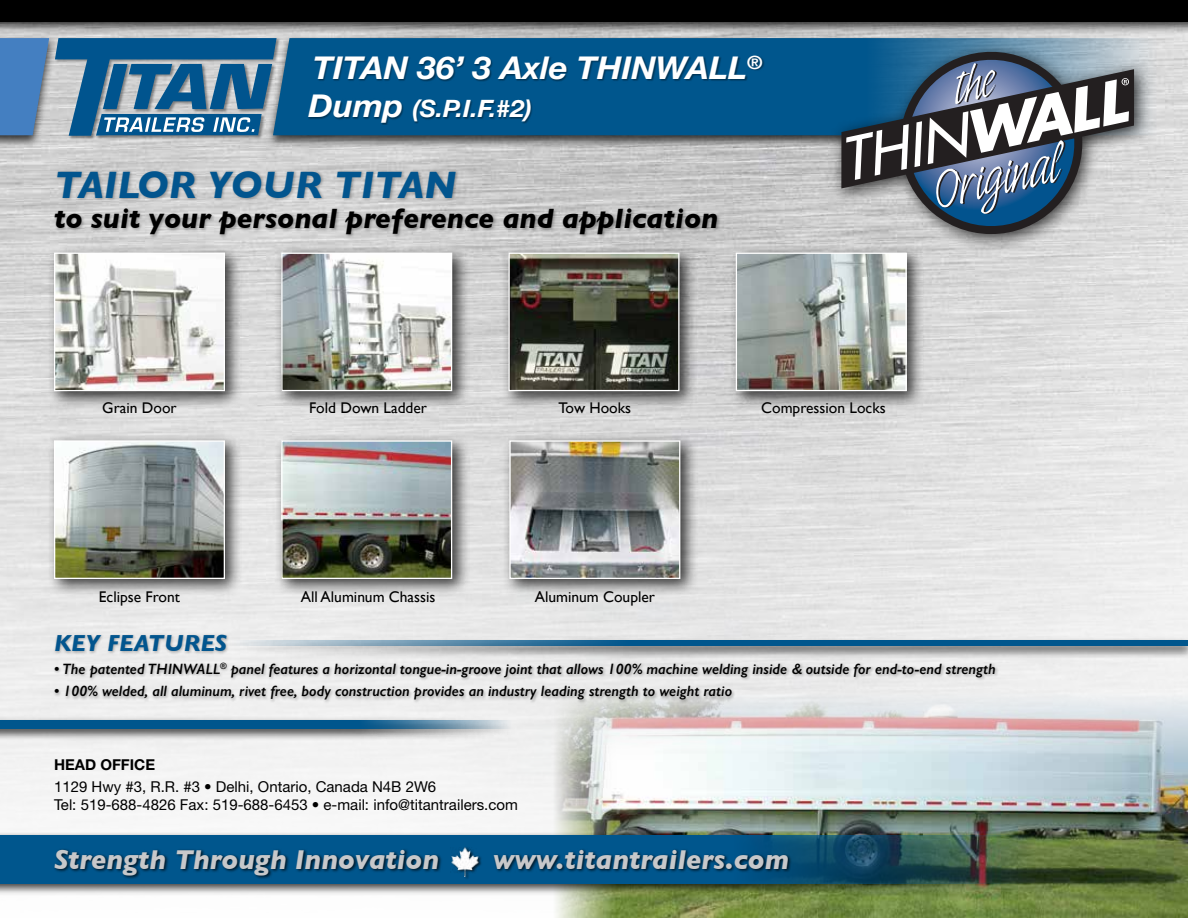
<style>
.page{position:relative;width:1188px;height:918px;background:#fff}
.page>*{position:absolute;margin:0;border:0;box-sizing:border-box;transform-origin:0 0}
.t1{font:italic 700 39px "Gill Sans";color:#02558e}
.t2{font:italic 700 31.5px "Helvetica Neue";color:#fff;scale:1.05 1}
.t3{font:italic 700 28.5px "Gill Sans";color:#000}
.t4{font:italic 700 27.9px "Gill Sans";color:#c7c8ca}
.t5{font:italic 700 24px "Helvetica Neue";color:#fff;scale:1.05 1}
.t6{font:italic 700 23.7px "Gill Sans";color:#02558e}
.t7{font:15.45px "Gill Sans";color:#000}
.t8{font:italic 600 15px "Gill Sans";color:#000}
.t9{font:15px/18px "Helvetica Neue";color:#000}
.t10{font:700 15px "Helvetica Neue";color:#000}
.s1{font-size:31.5px}
</style>
<div class="page">
<img style="left:554px;top:659px;width:634px;height:259px">
<div style="left:0;top:34px;width:57px;height:114px;background:#000;opacity:.75"></div>
<svg style="left:0;top:38px;width:49px;height:97px;background:#5586bd"></svg>
<div style="left:0;top:0;width:1188px;height:34px;background:#000;opacity:.75"></div>
<div style="left:0;top:0;width:1188px;height:22px;background:#000"></div>
<div style="left:265px;top:34px;width:923px;height:114px;background:#000;opacity:.75"></div>
<svg style="left:281px;top:38px;width:907px;height:97px;background:#216a98"></svg>
<div style="left:308px;top:56px;width:457px;height:69px;background:#000;opacity:.4"></div>
<div style="left:54px;top:37px;width:227px;height:103px;background:#000;opacity:.4"></div>
<svg style="left:55px;top:38px;width:222px;height:98px;background:#497da2"></svg>
<div style="left:54px;top:633px;width:945px;height:71px;background:#000;opacity:.3"></div>
<div style="left:53px;top:170px;width:669px;height:68px;background:#000;opacity:.3"></div>
<div style="left:0;top:716px;width:514px;height:25px;background:#000;opacity:.75"></div>
<svg style="left:0;top:720px;width:589px;height:9px;background:#3878a0"></svg>
<div style="left:232px;top:637px;width:956px;height:22px;background:#000;opacity:.75"></div>
<svg style="left:232px;top:641px;width:956px;height:5px;background:#2c719c"></svg>
<div style="left:0;top:831px;width:1038px;height:65px;background:#000;opacity:.75"></div>
<svg style="left:0;top:835px;width:1188px;height:49px;background:#1d5668"></svg>
<div style="left:53px;top:848px;width:390px;height:31px;background:#000;opacity:.75"></div>
<div style="left:492px;top:848px;width:301px;height:25px;background:#000;opacity:.75"></div>
<div style="left:451px;top:846px;width:31px;height:34px;background:#000;opacity:.75"></div>
<img style="left:451px;top:847px;width:29px;height:29px">
<div style="left:830px;top:41px;width:323px;height:212px;background:#000;opacity:.75"></div>
<svg style="left:841px;top:48px;width:293px;height:193px;background:#718292"></svg>
<div style="left:47px;top:246px;width:196px;height:163px;background:#000;opacity:.75"></div>
<img style="left:56px;top:255px;width:167px;height:134px">
<div style="left:54px;top:253px;width:171px;height:138px;border:1px solid #fff"></div>
<div style="left:274px;top:246px;width:196px;height:163px;background:#000;opacity:.75"></div>
<img style="left:283px;top:255px;width:167px;height:134px">
<div style="left:281px;top:253px;width:171px;height:138px;border:1px solid #fff"></div>
<div style="left:502px;top:246px;width:196px;height:163px;background:#000;opacity:.75"></div>
<img style="left:510px;top:255px;width:168px;height:134px">
<div style="left:508px;top:253px;width:172px;height:138px;border:1px solid #fff"></div>
<div style="left:729px;top:246px;width:196px;height:163px;background:#000;opacity:.75"></div>
<img style="left:738px;top:255px;width:167px;height:134px">
<div style="left:736px;top:253px;width:171px;height:138px;border:1px solid #fff"></div>
<div style="left:47px;top:433px;width:196px;height:164px;background:#000;opacity:.75"></div>
<img style="left:56px;top:442px;width:167px;height:135px">
<div style="left:54px;top:440px;width:171px;height:139px;border:1px solid #fff"></div>
<div style="left:274px;top:433px;width:196px;height:164px;background:#000;opacity:.75"></div>
<img style="left:283px;top:442px;width:167px;height:135px">
<div style="left:281px;top:440px;width:171px;height:139px;border:1px solid #fff"></div>
<div style="left:502px;top:433px;width:196px;height:164px;background:#000;opacity:.75"></div>
<img style="left:511px;top:442px;width:167px;height:135px">
<div style="left:509px;top:440px;width:171px;height:139px;border:1px solid #fff"></div>
<h2 class="t2" style="left:313px;top:49px;width:430px">TITAN 36’ 3 Axle THINWALL<sup>®</sup></h2>
<h3 class="t5" style="left:308px;top:94px;width:214px"><span class="s1">Dump</span> (S.P.I.F.#2)</h3>
<h1 class="t1" style="left:54px;top:162px;width:404px">TAILOR YOUR TITAN</h1>
<h3 class="t3" style="left:54px;top:202px;width:666px">to suit your personal preference and application</h3>
<p class="t7" style="left:102px;top:399px;width:76px">Grain Door</p>
<p class="t7" style="left:309px;top:399px;width:119px">Fold Down Ladder</p>
<p class="t7" style="left:559px;top:399px;width:74px">Tow Hooks</p>
<p class="t7" style="left:761px;top:399px;width:126px">Compression Locks</p>
<p class="t7" style="left:99px;top:588px;width:83px">Eclipse Front</p>
<p class="t7" style="left:301px;top:588px;width:136px">All Aluminum Chassis</p>
<p class="t7" style="left:535px;top:588px;width:122px">Aluminum Coupler</p>
<h3 class="t6" style="left:54px;top:629px;width:175px">KEY FEATURES</h3>
<p class="t8" style="left:54px;top:659px;width:943px">• The patented THINWALL<sup>®</sup> panel features a horizontal tongue-in-groove joint that allows 100% machine welding inside &amp; outside for end-to-end strength</p>
<p class="t8" style="left:54px;top:682px;width:680px">• 100% welded, all aluminum, rivet free, body construction provides an industry leading strength to weight ratio</p>
<p class="t10" style="left:54px;top:755px;width:103px">HEAD OFFICE</p>
<p class="t9" style="left:54px;top:777px;width:465px">1129 Hwy #3, R.R. #3 • Delhi, Ontario, Canada N4B 2W6<br>Tel: 519-688-4826 Fax: 519-688-6453 • e-mail: info@titantrailers.com</p>
<h3 class="t4" style="left:54px;top:843px;width:387px">Strength Through Innovation</h3>
<h3 class="t4" style="left:493px;top:843px;width:297px">www.titantrailers.com</h3>
</div>
